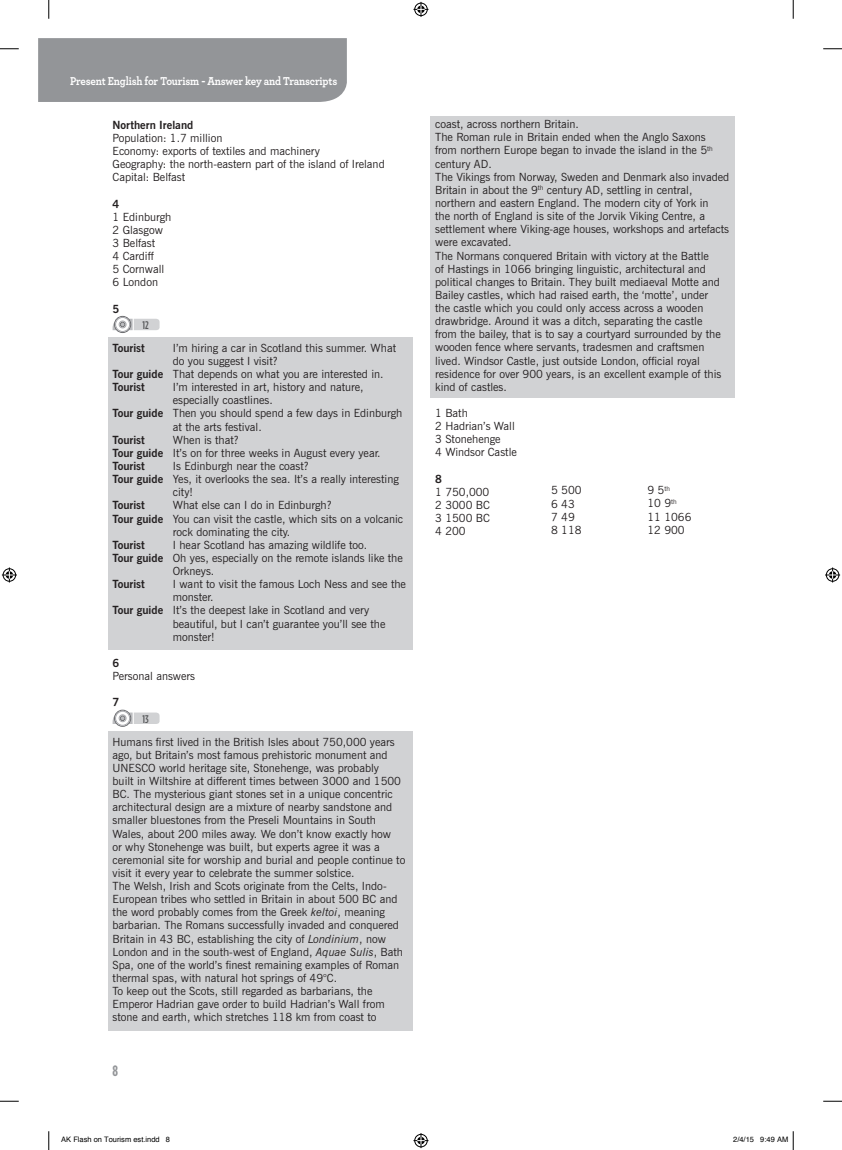
<style>
.page{position:relative;width:842px;height:1150px;background:#fff}
.page>*{position:absolute;margin:0;border:0;box-sizing:border-box;transform-origin:0 0}
.t1{font:700 condensed 15px "Gotham HTF";color:#939598}
.t2{font:700 12px "Archer";letter-spacing:-.015em;color:#fff;scale:.9 1}
.t3{font:11.25px/13.1px "News Gothic BT";color:#231f20}
.t4{font:700 11.25px "News Gothic BT";color:#231f20}
.t5{font:500 condensed 11.12px "Gotham HTF";color:#57585a}
.t6{font:7.5px "Helvetica";color:#000}
.s1{font-weight:700}
.s2{font-style:italic}
</style>
<div class="page">
<div style="left:38px;top:38px;width:309px;height:64px;background:#939598"></div>
<div style="left:430px;top:116px;width:304px;height:282px;background:#d1d2d4"></div>
<div style="left:108px;top:338px;width:305px;height:312px;background:#d1d2d4"></div>
<div style="left:108px;top:731px;width:305px;height:300px;background:#d1d2d4"></div>
<svg style="left:113px;top:315px;width:47px;height:18px"></svg>
<div style="left:119px;top:321px;width:7px;height:7px;border:1px solid #a8a9ad;border-radius:50%"></div>
<div style="left:115px;top:317px;width:15px;height:15px;border:1px solid #a8a9ad;border-radius:50%"></div>
<svg style="left:113px;top:709px;width:47px;height:18px"></svg>
<div style="left:119px;top:715px;width:7px;height:7px;border:1px solid #a8a9ad;border-radius:50%"></div>
<div style="left:115px;top:711px;width:15px;height:14px;border:1px solid #a8a9ad;border-radius:50%"></div>
<svg style="left:0;top:48px;width:19px;height:2px"></svg>
<svg style="left:823px;top:48px;width:19px;height:2px"></svg>
<svg style="left:0;top:1100px;width:19px;height:2px"></svg>
<svg style="left:823px;top:1100px;width:19px;height:2px"></svg>
<svg style="left:48px;top:0;width:2px;height:19px"></svg>
<svg style="left:48px;top:1131px;width:2px;height:19px"></svg>
<svg style="left:792px;top:0;width:2px;height:19px"></svg>
<svg style="left:413px;top:2px;width:15px;height:15px"></svg>
<svg style="left:413px;top:1133px;width:15px;height:15px"></svg>
<svg style="left:2px;top:567px;width:15px;height:15px"></svg>
<svg style="left:825px;top:567px;width:15px;height:15px"></svg>
<svg style="left:792px;top:1131px;width:2px;height:19px"></svg>
<p class="t2" style="left:70px;top:71px;width:298px">Present English for Tourism - Answer key and Transcripts</p>
<p class="t4" style="left:113px;top:118px;width:82px">Northern Ireland</p>
<p class="t3" style="left:113px;top:131px;width:274px">Population: 1.7 million<br>Economy: exports of textiles and machinery<br>Geography: the north-eastern part of the island of Ireland Capital: Belfast</p>
<p class="t4" style="left:113px;top:197px;width:8px">4</p>
<p class="t3" style="left:113px;top:210px;width:60px">1 Edinburgh<br>2 Glasgow<br>3 Belfast<br>4 Cardiff<br>5 Cornwall<br>6 London</p>
<p class="t4" style="left:113px;top:302px;width:8px">5</p>
<p class="t5" style="left:143px;top:319px;width:8px">12</p>
<p class="t4" style="left:113px;top:341px;width:34px">Tourist</p>
<p class="t3" style="left:173px;top:341px;width:225px">I’m hiring a car in Scotland this summer. What</p>
<p class="t3" style="left:173px;top:354px;width:106px">do you suggest I visit?</p>
<p class="t3" style="left:113px;top:367px;width:272px"><span class="s1">Tour guide</span> That depends on what you are interested in.</p>
<p class="t4" style="left:113px;top:380px;width:34px">Tourist</p>
<p class="t3" style="left:173px;top:381px;width:192px">I’m interested in art, history and nature,</p>
<p class="t3" style="left:173px;top:394px;width:101px">especially coastlines.</p>
<p class="t3" style="left:113px;top:407px;width:291px"><span class="s1">Tour guide</span> Then you should spend a few days in Edinburgh</p>
<p class="t3" style="left:173px;top:420px;width:90px">at the arts festival.</p>
<p class="t4" style="left:113px;top:433px;width:34px">Tourist</p>
<p class="t3" style="left:113px;top:433px;width:269px;text-indent:60px">When is that?<br><span class="s1">Tour guide</span> It’s on for three weeks in August every year.<br><span class="s1">Tourist</span></p>
<p class="t3" style="left:173px;top:459px;width:138px">Is Edinburgh near the coast?</p>
<p class="t3" style="left:113px;top:472px;width:288px"><span class="s1">Tour guide</span> Yes, it overlooks the sea. It’s a really interesting</p>
<p class="t3" style="left:173px;top:486px;width:22px">city!</p>
<p class="t4" style="left:113px;top:498px;width:34px">Tourist</p>
<p class="t3" style="left:173px;top:499px;width:160px">What else can I do in Edinburgh?</p>
<p class="t3" style="left:113px;top:512px;width:292px"><span class="s1">Tour guide</span> You can visit the castle, which sits on a volcanic</p>
<p class="t3" style="left:173px;top:525px;width:119px">rock dominating the city.</p>
<p class="t4" style="left:113px;top:538px;width:34px">Tourist</p>
<p class="t3" style="left:173px;top:538px;width:196px">I hear Scotland has amazing wildlife too.</p>
<p class="t3" style="left:113px;top:551px;width:292px"><span class="s1">Tour guide</span> Oh yes, especially on the remote islands like the</p>
<p class="t3" style="left:173px;top:564px;width:43px">Orkneys.</p>
<p class="t4" style="left:113px;top:577px;width:34px">Tourist</p>
<p class="t3" style="left:173px;top:577px;width:235px">I want to visit the famous Loch Ness and see the</p>
<p class="t3" style="left:173px;top:591px;width:42px">monster.</p>
<p class="t3" style="left:113px;top:604px;width:258px"><span class="s1">Tour guide</span> It’s the deepest lake in Scotland and very</p>
<p class="t3" style="left:173px;top:617px;width:214px">beautiful, but I can’t guarantee you’ll see the</p>
<p class="t3" style="left:173px;top:630px;width:43px">monster!</p>
<p class="t4" style="left:113px;top:656px;width:8px">6</p>
<p class="t3" style="left:113px;top:669px;width:84px">Personal answers</p>
<p class="t4" style="left:113px;top:695px;width:8px">7</p>
<p class="t5" style="left:143px;top:713px;width:8px">13</p>
<p class="t3" style="left:113px;top:735px;width:294px">Humans first lived in the British Isles about 750,000 years ago, but Britain’s most famous prehistoric monument and UNESCO world heritage site, Stonehenge, was probably<br>built in Wiltshire at different times between 3000 and 1500<br>BC. The mysterious giant stones set in a unique concentric architectural design are a mixture of nearby sandstone and smaller bluestones from the Preseli Mountains in South Wales, about 200 miles away. We don’t know exactly how<br>or why Stonehenge was built, but experts agree it was a ceremonial site for worship and burial and people continue to visit it every year to celebrate the summer solstice.<br>The Welsh, Irish and Scots originate from the Celts, Indo-European tribes who settled in Britain in about 500 BC and the word probably comes from the Greek <span class="s2">keltoi</span>, meaning barbarian. The Romans successfully invaded and conquered Britain in 43 BC, establishing the city of <span class="s2">Londinium</span>, now London and in the south-west of England, <span class="s2">Aquae Sulis</span>, Bath Spa, one of the world’s finest remaining examples of Roman thermal spas, with natural hot springs of 49°C.<br>To keep out the Scots, still regarded as barbarians, the Emperor Hadrian gave order to build Hadrian’s Wall from stone and earth, which stretches 118 km from coast to</p>
<h1 class="t1" style="left:113px;top:1063px;width:7px">8</h1>
<p class="t3" style="left:435px;top:118px;width:295px">coast, across northern Britain.<br>The Roman rule in Britain ended when the Anglo Saxons from northern Europe began to invade the island in the 5<sup>th </sup>century AD.<br>The Vikings from Norway, Sweden and Denmark also invaded Britain in about the 9<sup>th</sup> century AD, settling in central, northern and eastern England. The modern city of York in<br>the north of England is site of the Jorvik Viking Centre, a settlement where Viking-age houses, workshops and artefacts were excavated.<br>The Normans conquered Britain with victory at the Battle<br>of Hastings in 1066 bringing linguistic, architectural and political changes to Britain. They built mediaeval Motte and Bailey castles, which had raised earth, the ‘motte’, under<br>the castle which you could only access across a wooden drawbridge. Around it was a ditch, separating the castle<br>from the bailey, that is to say a courtyard surrounded by the wooden fence where servants, tradesmen and craftsmen lived. Windsor Castle, just outside London, official royal residence for over 900 years, is an excellent example of this kind of castles.</p>
<p class="t3" style="left:435px;top:406px;width:83px">1 Bath<br>2 Hadrian’s Wall<br>3 Stonehenge<br>4 Windsor Castle</p>
<p class="t4" style="left:435px;top:472px;width:8px">8</p>
<p class="t3" style="left:435px;top:485px;width:56px;text-align:justify">1 750,000<br>2 3000 BC 3 1500 BC 4 200</p>
<p class="t3" style="left:551px;top:484px;width:32px">5 500<br>6 43<br>7 49<br>8 118</p>
<p class="t3" style="left:647px;top:484px;width:46px">9 5<sup>th<br></sup>10 9<sup>th<br></sup>11 1066<br>12 900</p>
<p class="t6" style="left:61px;top:1135px;width:110px">AK Flash on Tourism est.indd 8</p>
<p class="t6" style="left:733px;top:1135px;width:57px">2/4/15 9:49 AM</p>
</div>
